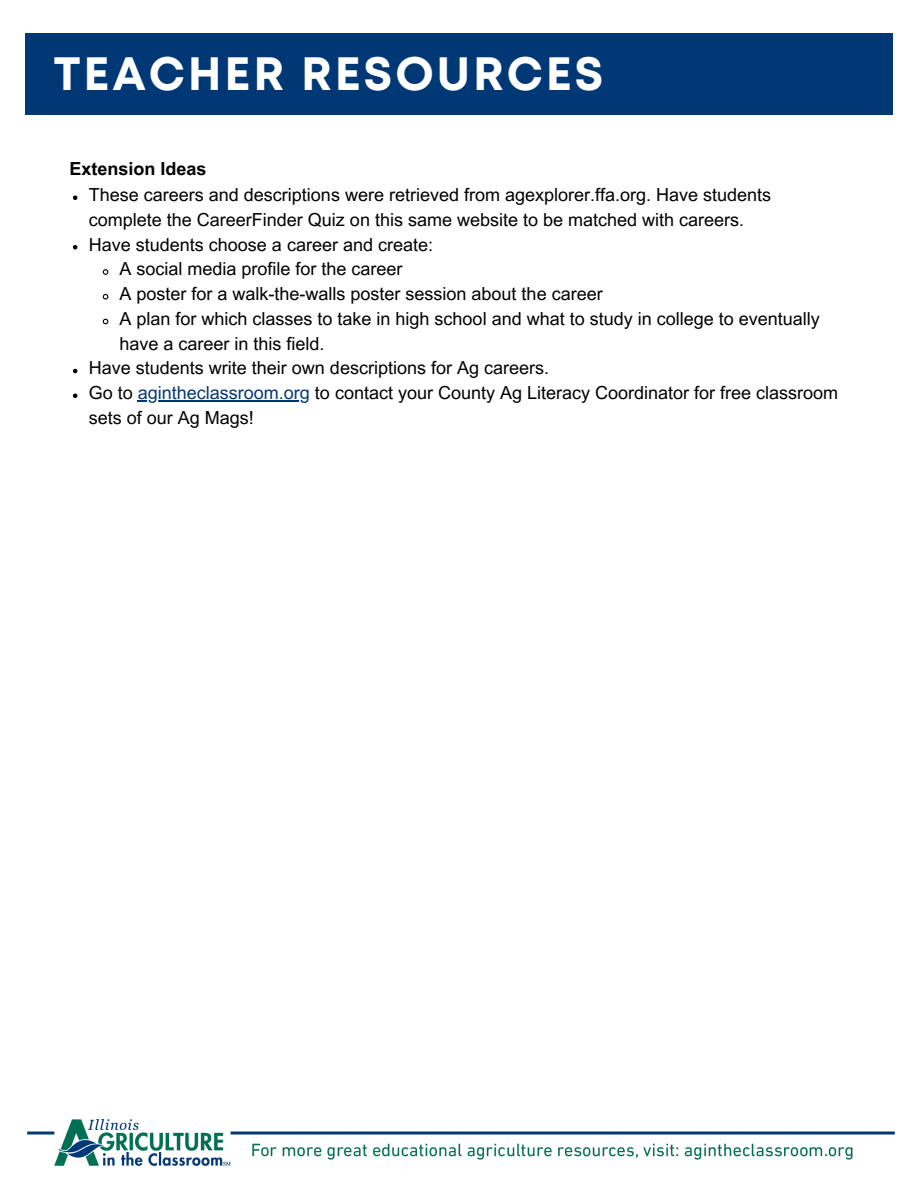
<style>
.page{position:relative;width:918px;height:1188px;background:#fff}
.page>*{position:absolute;margin:0;border:0;box-sizing:border-box;transform-origin:0 0}
.t1{font:700 46.65px "Mont";letter-spacing:.06em;color:#fff}
.t2{font:18px "Arial MT Pro";color:#000}
.t3{font:700 18px "Arial MT Pro";color:#000}
.s1{color:#003876}
</style>
<div class="page">
<div style="left:25px;top:33px;width:867px;height:81px;background:#003876"></div>
<svg style="left:73px;top:196px;width:4px;height:4px"></svg>
<svg style="left:73px;top:245px;width:4px;height:5px"></svg>
<svg style="left:102px;top:269px;width:7px;height:6px"></svg>
<svg style="left:102px;top:294px;width:7px;height:6px"></svg>
<svg style="left:102px;top:318px;width:7px;height:7px"></svg>
<svg style="left:73px;top:369px;width:4px;height:4px"></svg>
<svg style="left:73px;top:394px;width:4px;height:4px"></svg>
<hr style="left:138px;top:400px;width:172px;height:1px;background:#003876">
<img style="left:27px;top:1119px;width:868px;height:47px">
<h1 class="t1" style="left:54px;top:56px;width:551px">TEACHER RESOURCES</h1>
<p class="t3" style="left:70px;top:162px;width:139px">Extension Ideas</p>
<p class="t2" style="left:89px;top:188px;width:684px">These careers and descriptions were retrieved from agexplorer.ffa.org. Have students</p>
<p class="t2" style="left:89px;top:213px;width:657px">complete the CareerFinder Quiz on this same website to be matched with careers.</p>
<p class="t2" style="left:89px;top:238px;width:346px">Have students choose a career and create:</p>
<p class="t2" style="left:120px;top:262px;width:285px">A social media profile for the career</p>
<p class="t2" style="left:120px;top:287px;width:485px">A poster for a walk-the-walls poster session about the career</p>
<p class="t2" style="left:120px;top:312px;width:702px">A plan for which classes to take in high school and what to study in college to eventually</p>
<p class="t2" style="left:120px;top:337px;width:207px">have a career in this field.</p>
<p class="t2" style="left:89px;top:361px;width:462px">Have students write their own descriptions for Ag careers.</p>
<p class="t2" style="left:89px;top:386px;width:751px">Go to <span class="s1">agintheclassroom.org</span> to contact your County Ag Literacy Coordinator for free classroom</p>
<p class="t2" style="left:89px;top:411px;width:167px">sets of our Ag Mags!</p>
</div>
